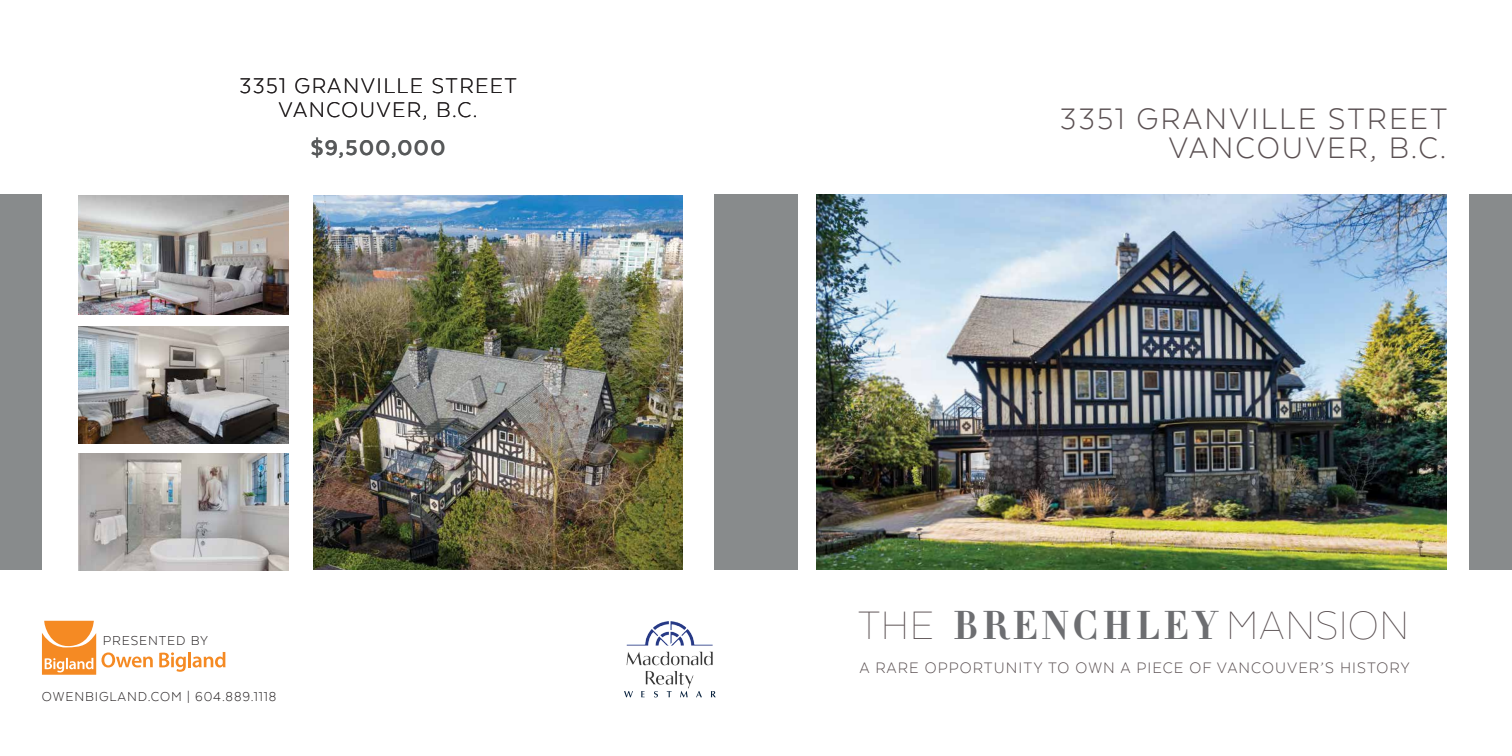
<style>
.page{position:relative;width:1512px;height:756px;background:#fff}
.page>*{position:absolute;margin:0;border:0;box-sizing:border-box;transform-origin:0 0}
.t1{font:100 45.68px "Texta";color:#5a5052}
.t2{font:300 34.12px/29.8px "Texta";letter-spacing:.06em;color:#5a5052;text-align:right}
.t3{font:300 24.41px/24.7px "Texta";letter-spacing:.06em;color:#231f20;text-align:center}
.t4{font:700 24.41px "Texta";letter-spacing:.06em;color:#57595a}
.t5{font:300 17.5px "Texta";letter-spacing:.06em;color:#5a5052}
.t6{font:300 14.88px "Texta";letter-spacing:.06em;color:#231f20}
.s1{font-family:"Didot HTF 06";font-weight:700;font-size:39.64px;color:#6d6e71}
</style>
<div class="page">
<div style="left:756px;top:194px;width:42px;height:376px;background:#888b8c"></div>
<div style="left:1469px;top:194px;width:43px;height:376px;background:#888b8c"></div>
<img style="left:817px;top:194px;width:629px;height:376px">
<div style="left:714px;top:194px;width:42px;height:376px;background:#888b8c"></div>
<div style="left:0;top:194px;width:42px;height:376px;background:#888b8c"></div>
<img style="left:78px;top:196px;width:210px;height:118px">
<img style="left:78px;top:327px;width:210px;height:116px">
<img style="left:313px;top:195px;width:370px;height:374px">
<img style="left:624px;top:621px;width:92px;height:77px">
<img style="left:78px;top:454px;width:210px;height:116px">
<svg style="left:159px;top:652px;width:27px;height:20px"></svg>
<hr style="left:188px;top:652px;width:3px;height:15px;background:#f58a23">
<svg style="left:193px;top:652px;width:32px;height:16px"></svg>
<svg style="left:42px;top:621px;width:111px;height:54px"></svg>
<h3 class="t3" style="left:240px;top:73px;width:279px">3351 GRANVILLE STREET<br>VANCOUVER, B.C.</h3>
<h3 class="t4" style="left:311px;top:135px;width:136px">$9,500,000</h3>
<p class="t6" style="left:103px;top:633px;width:107px">PRESENTED BY</p>
<p class="t6" style="left:42px;top:689px;width:236px">OWENBIGLAND.COM | 604.889.1118</p>
<h2 class="t2" style="left:1060px;top:103px;width:389px">3351 GRANVILLE STREET<br>VANCOUVER, B.C.</h2>
<h1 class="t1" style="left:858px;top:601px;width:553px">THE <span class="s1">BRENCHLEY</span> MANSION</h1>
<p class="t5" style="left:859px;top:659px;width:552px">A RARE OPPORTUNITY TO OWN A PIECE OF VANCOUVER’S HISTORY</p>
</div>
